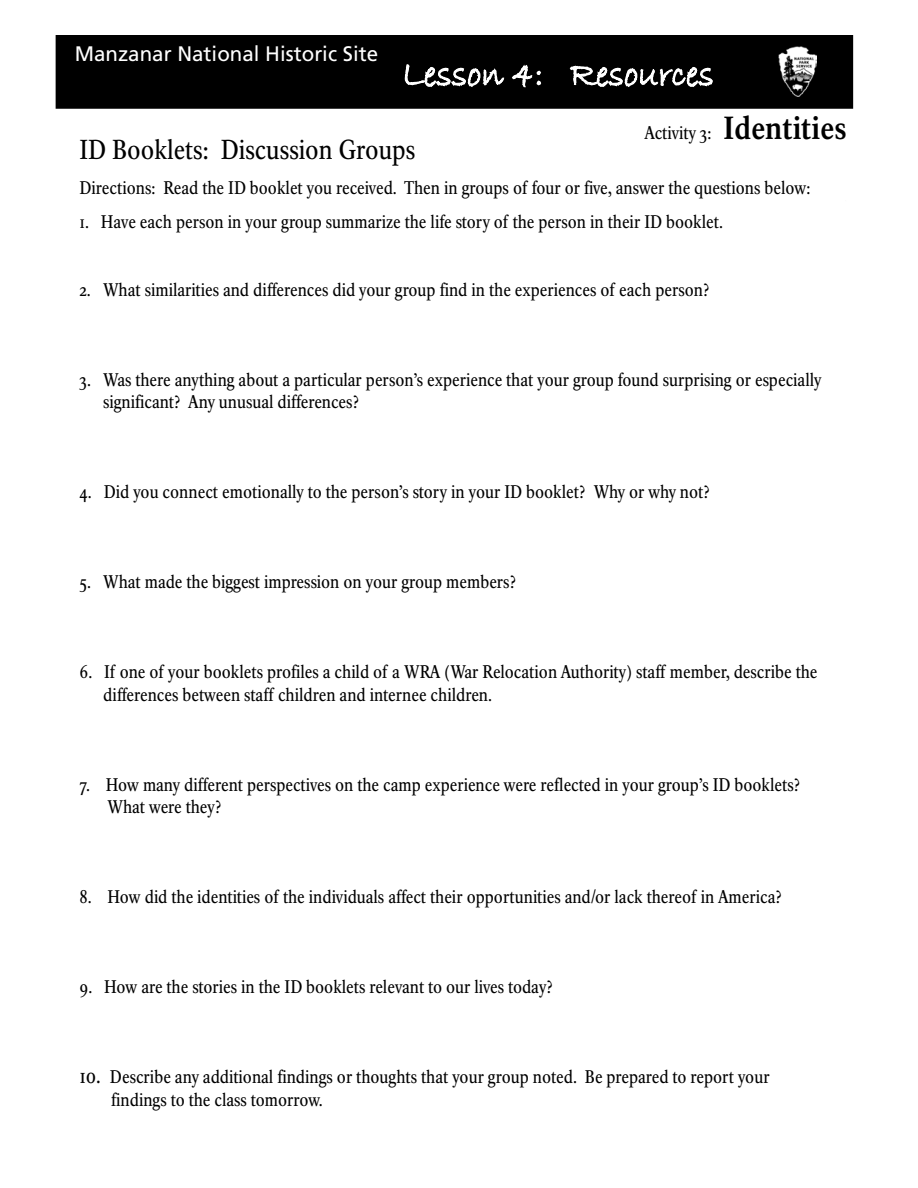
<style>
.page{position:relative;width:918px;height:1188px;background:#fff}
.page>*{position:absolute;margin:0;border:0;box-sizing:border-box;transform-origin:0 0}
.t1{font:27px "NPS Rawlinson Cd";color:#000}
.t2{font:21px "Frutiger";color:#fff}
.t3{font:18px/22.5px "NPS Rawlinson Cd";color:#000}
.s1{font-weight:700;font-size:31.5px}
.s2{font-size:21px}
</style>
<div class="page">
<div style="left:56px;top:35px;width:797px;height:74px;background:#000;border:2px solid #000"></div>
<svg style="left:404px;top:64px;width:101px;height:23px"></svg>
<svg style="left:512px;top:64px;width:30px;height:24px"></svg>
<svg style="left:569px;top:65px;width:145px;height:44px"></svg>
<img style="left:779px;top:46px;width:38px;height:50px">
<p class="t2" style="left:75px;top:42px;width:305px">Manzanar National Historic Site</p>
<p class="t3" style="left:645px;top:122px;width:204px">Activity 3: <span class="s1">Identities</span></p>
<h1 class="t1" style="left:80px;top:134px;width:338px">ID Booklets: Discussion Groups</h1>
<p class="t3" style="left:80px;top:177px;width:732px">Directions: Read the ID booklet you received. Then in groups of four or five, answer the questions below:</p>
<p class="t3" style="left:80px;top:211px;width:645px">1. Have each person in your group summarize the life story of the person in their ID booklet.</p>
<p class="t3" style="left:80px;top:279px;width:632px">2. What similarities and differences did your group find in the experiences of each person?</p>
<p class="t3" style="left:103px;top:369px;width:720px;text-indent:-24px">3. Was there anything about a particular person’s experience that your group found surprising or especially significant? Any unusual differences?</p>
<p class="t3" style="left:80px;top:481px;width:632px">4. Did you connect emotionally to the person’s story in your ID booklet? Why or why not?</p>
<p class="t3" style="left:80px;top:571px;width:438px">5. What made the biggest impression on your group members?</p>
<p class="t3" style="left:103px;top:661px;width:716px;text-indent:-24px">6. If one of your booklets profiles a child of a WRA (War Relocation Authority) staff member, describe the differences between staff children and internee children.</p>
<p class="t3" style="left:107px;top:774px;width:695px;text-indent:-28px">7. How many different perspectives on the camp experience were reflected in your group’s ID booklets?<br>What were they?</p>
<p class="t3" style="left:80px;top:886px;width:704px">8. How did the identities of the individuals affect their opportunities and/or lack thereof in America?</p>
<p class="t3" style="left:80px;top:976px;width:475px">9. How are the stories in the ID booklets relevant to our lives today?</p>
<p class="t3" style="left:111px;top:1066px;width:660px;text-indent:-32px"><span class="s2">10.</span> Describe any additional findings or thoughts that your group noted. Be prepared to report your findings to the class tomorrow.</p>
</div>
